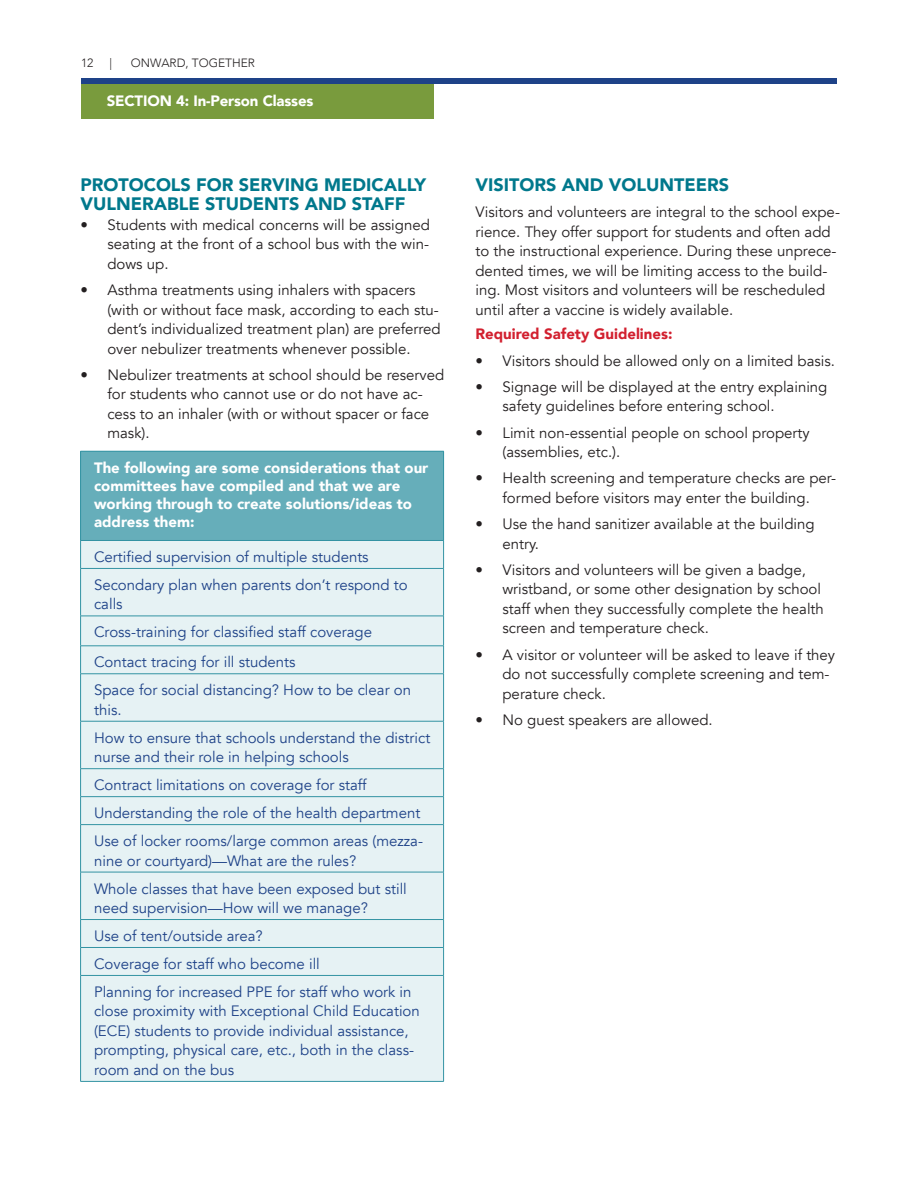
<style>
.page{position:relative;width:918px;height:1188px;background:#fff}
.page>*{position:absolute;margin:0;border:0;box-sizing:border-box;transform-origin:0 0}
.subhead2{font:900 18px/19.5px "Avenir";color:#00788c}
.body{font:15px/19.5px "Avenir";color:#231f20}
.body-2{font:15px/19.5px "Avenir";color:#1e4288}
.body-3{font:900 15px/18px "Avenir";color:#fff}
.body-4{font:900 15px "Avenir";color:#d2202f}
.SECTION{font:900 15px "Avenir";letter-spacing:-.01em;color:#fff}
.t1{font:300 12px "Avenir";color:#231f20}
</style>
<div class="page">
<div style="left:81px;top:78px;width:353px;height:41px;background:#799b3d"></div>
<div style="left:81px;top:78px;width:756px;height:6px;background:#1e4288"></div>
<div style="left:81px;top:451px;width:363px;height:89px;background:#66aeba"></div>
<div style="left:81px;top:541px;width:362px;height:540px;background:#e6f2f4"></div>
<hr style="left:80px;top:451px;width:364px;height:1px;background:#3393a3">
<hr style="left:80px;top:451px;width:1px;height:89px;background:#3393a3">
<hr style="left:443px;top:451px;width:1px;height:89px;background:#3393a3">
<hr style="left:80px;top:540px;width:364px;height:1px;background:#3393a3">
<svg style="left:80px;top:541px;width:1px;height:27px"></svg>
<svg style="left:443px;top:541px;width:1px;height:27px"></svg>
<hr style="left:80px;top:568px;width:364px;height:1px;background:#3393a3">
<hr style="left:80px;top:569px;width:1px;height:47px;background:#3393a3">
<hr style="left:443px;top:569px;width:1px;height:47px;background:#3393a3">
<hr style="left:80px;top:616px;width:364px;height:1px;background:#3393a3">
<hr style="left:80px;top:616px;width:1px;height:30px;background:#3393a3">
<hr style="left:443px;top:616px;width:1px;height:30px;background:#3393a3">
<hr style="left:80px;top:646px;width:364px;height:1px;background:#3393a3">
<svg style="left:80px;top:646px;width:1px;height:28px"></svg>
<svg style="left:443px;top:646px;width:1px;height:28px"></svg>
<hr style="left:80px;top:674px;width:364px;height:1px;background:#3393a3">
<hr style="left:80px;top:674px;width:1px;height:47px;background:#3393a3">
<hr style="left:443px;top:674px;width:1px;height:47px;background:#3393a3">
<hr style="left:80px;top:721px;width:364px;height:1px;background:#3393a3">
<hr style="left:80px;top:721px;width:1px;height:48px;background:#3393a3">
<hr style="left:443px;top:721px;width:1px;height:48px;background:#3393a3">
<hr style="left:80px;top:768px;width:364px;height:1px;background:#3393a3">
<hr style="left:80px;top:796px;width:364px;height:1px;background:#3393a3">
<svg style="left:80px;top:769px;width:1px;height:55px"></svg>
<svg style="left:443px;top:769px;width:1px;height:55px"></svg>
<hr style="left:80px;top:824px;width:364px;height:1px;background:#3393a3">
<hr style="left:80px;top:825px;width:1px;height:47px;background:#3393a3">
<hr style="left:443px;top:825px;width:1px;height:47px;background:#3393a3">
<hr style="left:80px;top:872px;width:364px;height:1px;background:#3393a3">
<hr style="left:80px;top:872px;width:1px;height:47px;background:#3393a3">
<hr style="left:443px;top:872px;width:1px;height:47px;background:#3393a3">
<hr style="left:80px;top:919px;width:364px;height:1px;background:#3393a3">
<hr style="left:80px;top:947px;width:364px;height:1px;background:#3393a3">
<svg style="left:80px;top:920px;width:1px;height:55px"></svg>
<svg style="left:443px;top:920px;width:1px;height:55px"></svg>
<hr style="left:80px;top:975px;width:364px;height:1px;background:#3393a3">
<hr style="left:80px;top:976px;width:1px;height:105px;background:#3393a3">
<hr style="left:443px;top:976px;width:1px;height:105px;background:#3393a3">
<hr style="left:80px;top:1081px;width:364px;height:1px;background:#3393a3">
<p class="t1" style="left:81px;top:56px;width:14px">12</p>
<p class="t1" style="left:109px;top:56px;width:4px">|</p>
<p class="t1" style="left:131px;top:56px;width:126px">ONWARD, TOGETHER</p>
<p class="SECTION" style="left:107px;top:88px;width:208px">SECTION 4: In-Person Classes</p>
<p class="subhead2" style="left:80px;top:174px;width:347px">PROTOCOLS FOR SERVING MEDICALLY<br>VULNERABLE STUDENTS AND STAFF</p>
<p class="body" style="left:107px;top:215px;width:324px;text-align:justify;text-indent:-27px">• Students with medical concerns will be assigned seating at the front of a school bus with the win&shy;dows up.</p>
<p class="body" style="left:107px;top:280px;width:335px;text-indent:-27px">• Asthma treatments using inhalers with spacers (with or without face mask, according to each stu&shy;dent’s individualized treatment plan) are preferred over nebulizer treatments whenever possible.</p>
<p class="body" style="left:107px;top:365px;width:338px;text-indent:-27px">• Nebulizer treatments at school should be reserved for students who cannot use or do not have ac&shy;cess to an inhaler (with or without spacer or face mask).</p>
<p class="body-3" style="left:94px;top:458px;width:336px">The following are some considerations that our committees have compiled and that we are working through to create solutions/ideas to address them:</p>
<p class="body-2" style="left:94px;top:547px;width:276px">Certified supervision of multiple students</p>
<p class="body-2" style="left:94px;top:575px;width:315px">Secondary plan when parents don’t respond to calls</p>
<p class="body-2" style="left:94px;top:623px;width:280px">Cross-training for classified staff coverage</p>
<p class="body-2" style="left:94px;top:653px;width:203px">Contact tracing for ill students</p>
<p class="body-2" style="left:94px;top:681px;width:318px">Space for social distancing? How to be clear on this.</p>
<p class="body-2" style="left:94px;top:728px;width:338px">How to ensure that schools understand the district nurse and their role in helping schools</p>
<p class="body-2" style="left:94px;top:776px;width:274px">Contract limitations on coverage for staff</p>
<p class="body-2" style="left:94px;top:803px;width:328px">Understanding the role of the health department</p>
<p class="body-2" style="left:94px;top:831px;width:330px">Use of locker rooms/large common areas (mezza&shy;nine or courtyard)—What are the rules?</p>
<p class="body-2" style="left:94px;top:879px;width:314px">Whole classes that have been exposed but still need supervision—How will we manage?</p>
<p class="body-2" style="left:94px;top:926px;width:170px">Use of tent/outside area?</p>
<p class="body-2" style="left:94px;top:954px;width:227px">Coverage for staff who become ill</p>
<p class="body-2" style="left:94px;top:982px;width:327px">Planning for increased PPE for staff who work in close proximity with Exceptional Child Education (ECE) students to provide individual assistance, prompting, physical care, etc., both in the class&shy;room and on the bus</p>
<p class="subhead2" style="left:476px;top:174px;width:255px">VISITORS AND VOLUNTEERS</p>
<p class="body" style="left:476px;top:202px;width:366px">Visitors and volunteers are integral to the school expe&shy;rience. They offer support for students and often add to the instructional experience. During these unprece&shy;dented times, we will be limiting access to the build&shy;ing. Most visitors and volunteers will be rescheduled until after a vaccine is widely available.</p>
<p class="body-4" style="left:476px;top:321px;width:198px">Required Safety Guidelines:</p>
<p class="body" style="left:476px;top:351px;width:361px">• Visitors should be allowed only on a limited basis.</p>
<p class="body" style="left:502px;top:377px;width:326px;text-indent:-27px">• Signage will be displayed at the entry explaining safety guidelines before entering school.</p>
<p class="body" style="left:502px;top:423px;width:309px;text-indent:-27px">• Limit non-essential people on school property (assemblies, etc.).</p>
<p class="body" style="left:476px;top:469px;width:362px;text-align:center">• Health screening and temperature checks are per&shy;formed before visitors may enter the building.</p>
<p class="body" style="left:502px;top:514px;width:314px;text-indent:-27px">• Use the hand sanitizer available at the building entry.</p>
<p class="body" style="left:502px;top:560px;width:323px;text-indent:-27px">• Visitors and volunteers will be given a badge, wristband, or some other designation by school staff when they successfully complete the health screen and temperature check.</p>
<p class="body" style="left:502px;top:645px;width:334px;text-indent:-27px">• A visitor or volunteer will be asked to leave if they do not successfully complete screening and tem&shy;perature check.</p>
<p class="body" style="left:476px;top:710px;width:239px">• No guest speakers are allowed.</p>
</div>
